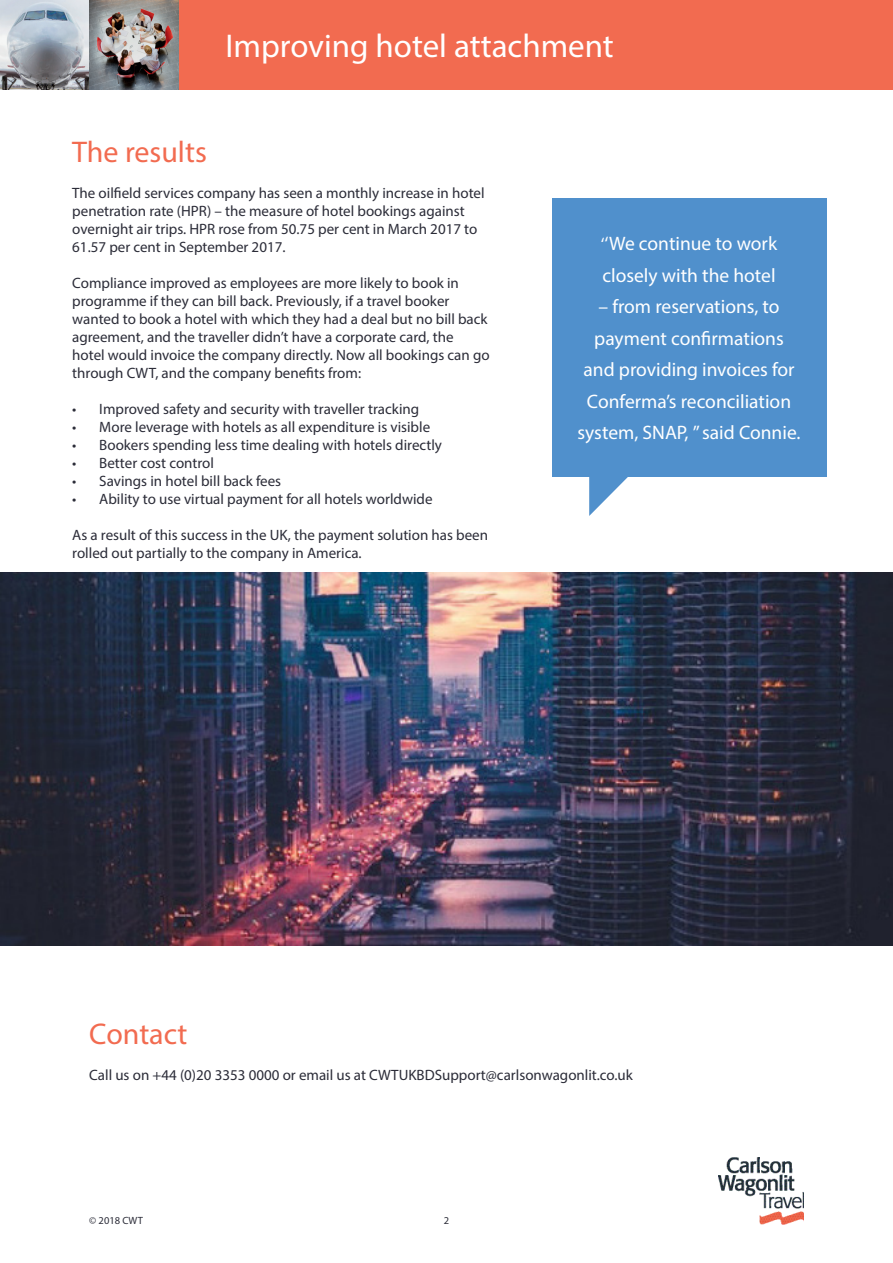
<style>
.page{position:relative;width:893px;height:1263px;background:#fff}
.page>*{position:absolute;margin:0;border:0;box-sizing:border-box;transform-origin:0 0}
.t1{font:33px "Myriad Pro";color:#fff}
.t2{font:30px "Myriad Pro";color:#f26b50}
.Titre{font:19.5px/31.5px "Myriad Pro";color:#fff}
.Body_text{font:15px/18px "Myriad Pro";color:#2b2c38}
.t3{font:10.5px "Myriad Pro";color:#2b2c38}
.s1{font-size:18px}
</style>
<div class="page">
<div style="left:0;top:0;width:893px;height:89px;background:#f26b50"></div>
<img style="left:0;top:0;width:179px;height:89px">
<img style="left:718px;top:1157px;width:86px;height:67px">
<div style="left:552px;top:198px;width:274px;height:279px;background:#5090cc"></div>
<svg style="left:589px;top:477px;width:39px;height:39px"></svg>
<img style="left:0;top:572px;width:893px;height:373px">
<p class="t1" style="left:225px;top:26px;width:390px">Improving hotel attachment</p>
<p class="t2" style="left:72px;top:133px;width:136px">The results</p>
<p class="Body_text" style="left:72px;top:184px;width:414px">The oilfield services company has seen a monthly increase in hotel penetration rate (HPR) – the measure of hotel bookings against overnight air trips. HPR rose from 50.75 per cent in March 2017 to 61.57 per cent in September 2017.</p>
<p class="Body_text" style="left:72px;top:274px;width:419px">Compliance improved as employees are more likely to book in programme if they can bill back. Previously, if a travel booker wanted to book a hotel with which they had a deal but no bill back agreement, and the traveller didn’t have a corporate card, the hotel would invoice the company directly. Now all bookings can go through CWT, and the company benefits from:</p>
<p class="Body_text" style="left:72px;top:400px;width:348px">• Improved safety and security with traveller tracking</p>
<p class="Body_text" style="left:72px;top:418px;width:359px">• More leverage with hotels as all expenditure is visible</p>
<p class="Body_text" style="left:72px;top:436px;width:371px">• Bookers spending less time dealing with hotels directly</p>
<p class="Body_text" style="left:72px;top:454px;width:143px">• Better cost control</p>
<p class="Body_text" style="left:72px;top:472px;width:210px">• Savings in hotel bill back fees</p>
<p class="Body_text" style="left:72px;top:490px;width:362px">• Ability to use virtual payment for all hotels worldwide</p>
<p class="Body_text" style="left:72px;top:526px;width:417px">As a result of this success in the UK, the payment solution has been rolled out partially to the company in America.</p>
<p class="Titre" style="left:601px;top:227px;width:178px"><span class="s1">‘</span>‘We continue to work closely with the hotel</p>
<p class="Titre" style="left:577px;top:290px;width:225px;text-align:center">– from reservations, to payment confirmations and providing invoices for<br>Conferma’s reconciliation system, SNAP, ’’ said Connie.</p>
<p class="t2" style="left:89px;top:1015px;width:100px">Contact</p>
<p class="Body_text" style="left:89px;top:1066px;width:545px">Call us on +44 (0)20 3353 0000 or email us at CWTUKBDSupport@carlsonwagonlit.co.uk</p>
<p class="t3" style="left:89px;top:1214px;width:55px">© 2018 CWT</p>
<p class="t3" style="left:444px;top:1214px;width:7px">2</p>
</div>
